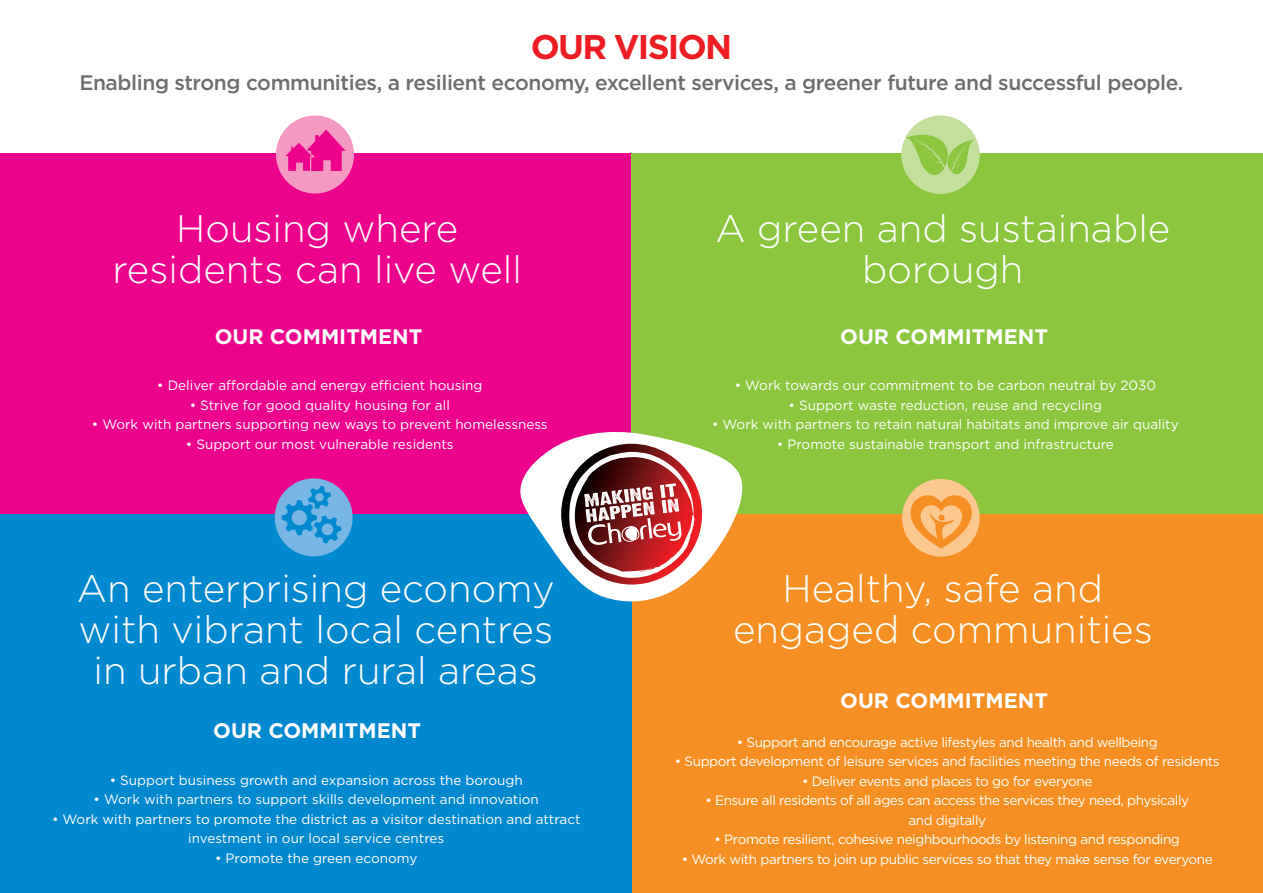
<style>
.page{position:relative;width:1263px;height:893px;background:#fff}
.page>*{position:absolute;margin:0;border:0;box-sizing:border-box;transform-origin:0 0}
.t1{font:300 38.4px/41px "Gotham";color:#fff;text-align:center}
.t2{font:700 34.2px "Gotham";letter-spacing:-.05em;color:#ee1d23}
.t3{font:500 21px "Gotham";letter-spacing:-.02em;color:#6c6d70}
.t4{font:700 21px "Gotham";color:#fff}
.t5{font:13.5px/19.5px "Gotham";letter-spacing:-.01em;color:#fff;text-align:center}
.t6{font:13.5px/19.5px "Gotham";letter-spacing:-.03em;color:#fff;text-align:center}
</style>
<div class="page">
<div style="left:631px;top:514px;width:632px;height:379px;background:#f68f23"></div>
<div style="left:0;top:514px;width:631px;height:379px;background:#0089cf"></div>
<div style="left:0;top:153px;width:631px;height:361px;background:#ed028c"></div>
<div style="left:631px;top:153px;width:632px;height:361px;background:#8bc63e"></div>
<div style="left:276px;top:116px;width:78px;height:78px;background:#f499c2;border-radius:50%"></div>
<svg style="left:281px;top:130px;width:65px;height:41px"></svg>
<div style="left:901px;top:116px;width:79px;height:78px;background:#c4df9b;border-radius:50%"></div>
<svg style="left:905px;top:130px;width:69px;height:56px"></svg>
<div style="left:275px;top:478px;width:78px;height:78px;background:#77b6e4;border-radius:50%"></div>
<svg style="left:282px;top:485px;width:59px;height:58px"></svg>
<div style="left:902px;top:479px;width:78px;height:78px;background:#fbc890;border-radius:50%"></div>
<svg style="left:910px;top:495px;width:62px;height:53px"></svg>
<svg style="left:520px;top:432px;width:222px;height:171px"></svg>
<h2 class="t2" style="left:531px;top:24px;width:203px">OUR VISION</h2>
<h3 class="t3" style="left:79px;top:69px;width:1106px">Enabling strong communities, a resilient economy, excellent services, a greener future and successful people.</h3>
<h1 class="t1" style="left:113px;top:207px;width:411px">Housing where residents can live well</h1>
<h3 class="t4" style="left:215px;top:322px;width:209px">OUR COMMITMENT</h3>
<p class="t5" style="left:157px;top:375px;width:327px">• Deliver affordable and energy efficient housing</p>
<p class="t5" style="left:190px;top:395px;width:262px">• Strive for good quality housing for all</p>
<p class="t5" style="left:92px;top:414px;width:457px">• Work with partners supporting new ways to prevent homelessness</p>
<p class="t5" style="left:186px;top:434px;width:269px">• Support our most vulnerable residents</p>
<h1 class="t1" style="left:77px;top:567px;width:479px">An enterprising economy with vibrant local centres in urban and rural areas</h1>
<h3 class="t4" style="left:213px;top:716px;width:209px">OUR COMMITMENT</h3>
<p class="t5" style="left:110px;top:770px;width:414px">• Support business growth and expansion across the borough</p>
<p class="t5" style="left:94px;top:789px;width:447px">• Work with partners to support skills development and innovation</p>
<p class="t5" style="left:52px;top:809px;width:530px">• Work with partners to promote the district as a visitor destination and attract investment in our local service centres</p>
<p class="t5" style="left:215px;top:848px;width:204px">• Promote the green economy</p>
<h1 class="t1" style="left:715px;top:207px;width:456px">A green and sustainable borough</h1>
<h3 class="t4" style="left:840px;top:322px;width:209px">OUR COMMITMENT</h3>
<p class="t5" style="left:735px;top:375px;width:423px">• Work towards our commitment to be carbon neutral by 2030</p>
<p class="t5" style="left:788px;top:395px;width:315px">• Support waste reduction, reuse and recycling</p>
<p class="t5" style="left:712px;top:414px;width:468px">• Work with partners to retain natural habitats and improve air quality</p>
<p class="t5" style="left:777px;top:434px;width:338px">• Promote sustainable transport and infrastructure</p>
<h1 class="t1" style="left:733px;top:567px;width:421px">Healthy, safe and engaged communities</h1>
<h3 class="t4" style="left:840px;top:687px;width:209px">OUR COMMITMENT</h3>
<p class="t6" style="left:737px;top:732px;width:422px">• Support and encourage active lifestyles and health and wellbeing</p>
<p class="t6" style="left:675px;top:752px;width:546px">• Support development of leisure services and facilities meeting the needs of residents</p>
<p class="t6" style="left:802px;top:771px;width:292px">• Deliver events and places to go for everyone</p>
<p class="t6" style="left:705px;top:791px;width:485px">• Ensure all residents of all ages can access the services they need, physically and digitally</p>
<p class="t6" style="left:715px;top:830px;width:467px">• Promote resilient, cohesive neighbourhoods by listening and responding</p>
<p class="t6" style="left:682px;top:849px;width:532px">• Work with partners to join up public services so that they make sense for everyone</p>
</div>
